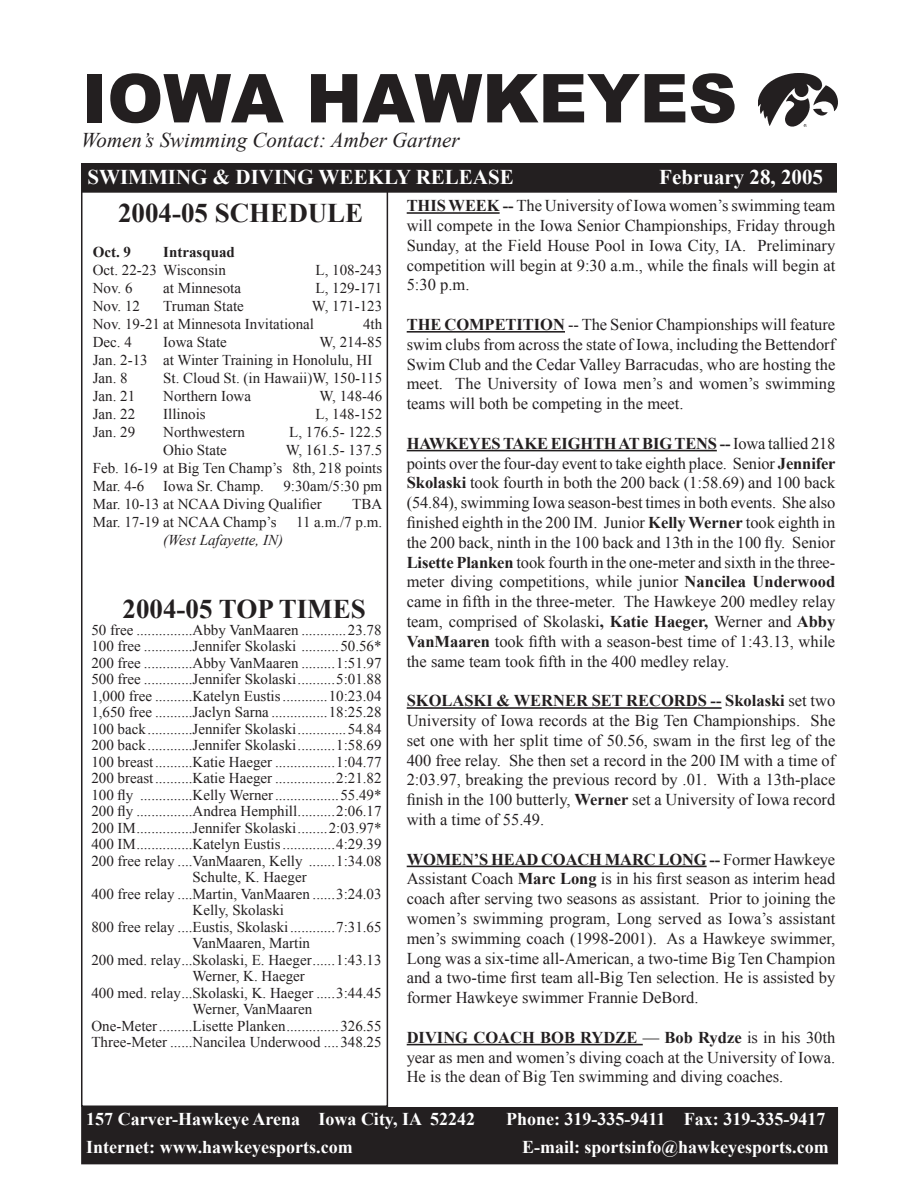
<style>
.page{position:relative;width:918px;height:1188px;background:#fff}
.page>*{position:absolute;margin:0;border:0;box-sizing:border-box;transform-origin:0 0}
.t1{font:900 67.5px "Arial";color:#231f20}
.t2{font:700 27px "Times New Roman";color:#231f20}
.t3{font:700 21px "Times New Roman";color:#fff}
.t4{font:italic 21px "Times New Roman";color:#231f20}
.t5{font:700 18px "Times New Roman";color:#fff}
.t6{font:16.5px/19.8px "Times New Roman";color:#231f20;text-align:justify}
.t7{font:15px/18px "Times New Roman";color:#231f20}
.t8{font:italic 15px "Times New Roman";color:#231f20}
.t9{font:700 15px "Times New Roman";color:#231f20}
.s1{font-weight:700}
</style>
<div class="page">
<div style="left:82px;top:164px;width:754px;height:28px;background:#231f20"></div>
<div style="left:81px;top:163px;width:756px;height:30px;border:2px solid #231f20"></div>
<div style="left:82px;top:1108px;width:755px;height:56px;background:#231f20"></div>
<div style="left:81px;top:1107px;width:757px;height:57px;border:2px solid #231f20"></div>
<img style="left:758px;top:73px;width:79px;height:54px">
<div style="left:81px;top:190px;width:307px;height:917px;border:2px solid #231f20"></div>
<hr style="left:407px;top:212px;width:93px;height:2px;background:#231f20">
<hr style="left:407px;top:331px;width:158px;height:2px;background:#231f20">
<hr style="left:407px;top:450px;width:310px;height:1px;background:#231f20">
<hr style="left:407px;top:707px;width:315px;height:2px;background:#231f20">
<hr style="left:407px;top:866px;width:300px;height:1px;background:#231f20">
<hr style="left:407px;top:1044px;width:236px;height:1px;background:#231f20">
<h1 class="t1" style="left:81px;top:49px;width:658px">IOWA HAWKEYES</h1>
<p class="t4" style="left:81px;top:126px;width:380px">Women’s Swimming Contact: Amber Gartner</p>
<p class="t3" style="left:659px;top:162px;width:165px">February 28, 2005</p>
<p class="t6" style="left:407px;top:196px;width:430px"><span class="s1">THIS WEEK --</span> The University of Iowa women’s swimming team will compete in the Iowa Senior Championships, Friday through Sunday, at the Field House Pool in Iowa City, IA. Preliminary competition will begin at 9:30 a.m., while the finals will begin at 5:30 p.m.</p>
<p class="t6" style="left:407px;top:314px;width:430px"><span class="s1">THE COMPETITION</span> -- The Senior Championships will feature swim clubs from across the state of Iowa, including the Bettendorf Swim Club and the Cedar Valley Barracudas, who are hosting the meet. The University of Iowa men’s and women’s swimming teams will both be competing in the meet.</p>
<p class="t6" style="left:407px;top:433px;width:430px"><span class="s1">HAWKEYES TAKE EIGHTH AT BIG TENS --</span> Iowa tallied 218 points over the four-day event to take eighth place. Senior <span class="s1">Jennifer Skolaski</span> took fourth in both the 200 back (1:58.69) and 100 back (54.84), swimming Iowa season-best times in both events. She also finished eighth in the 200 IM. Junior <span class="s1">Kelly Werner</span> took eighth in the 200 back, ninth in the 100 back and 13th in the 100 fly. Senior <span class="s1">Lisette Planken</span> took fourth in the one-meter and sixth in the three&shy;meter diving competitions, while junior <span class="s1">Nancilea Underwood </span>came in fifth in the three-meter. The Hawkeye 200 medley relay team, comprised of Skolaski<span class="s1">, Katie Haeger,</span> Werner and <span class="s1">Abby VanMaaren</span> took fifth with a season-best time of 1:43.13, while the same team took fifth in the 400 medley relay.</p>
<p class="t6" style="left:407px;top:691px;width:430px"><span class="s1">SKOLASKI &amp; WERNER SET RECORDS -- Skolaski</span> set two University of Iowa records at the Big Ten Championships. She set one with her split time of 50.56, swam in the first leg of the 400 free relay. She then set a record in the 200 IM with a time of 2:03.97, breaking the previous record by .01. With a 13th-place finish in the 100 butterly, <span class="s1">Werner</span> set a University of Iowa record with a time of 55.49.</p>
<p class="t6" style="left:407px;top:849px;width:430px"><span class="s1">WOMEN’S HEAD COACH MARC LONG --</span> Former Hawkeye Assistant Coach <span class="s1">Marc Long</span> is in his first season as interim head coach after serving two seasons as assistant. Prior to joining the women’s swimming program, Long served as Iowa’s assistant men’s swimming coach (1998-2001). As a Hawkeye swimmer, Long was a six-time all-American, a two-time Big Ten Champion and a two-time first team all-Big Ten selection. He is assisted by former Hawkeye swimmer Frannie DeBord.</p>
<p class="t6" style="left:407px;top:1027px;width:430px"><span class="s1">DIVING COACH BOB RYDZE</span> — <span class="s1">Bob Rydze</span> is in his 30th year as men and women’s diving coach at the University of Iowa.<br>He is the dean of Big Ten swimming and diving coaches.</p>
<p class="t3" style="left:87px;top:162px;width:428px">SWIMMING &amp; DIVING WEEKLY RELEASE</p>
<h2 class="t2" style="left:118px;top:195px;width:247px">2004-05 SCHEDULE</h2>
<p class="t9" style="left:93px;top:242px;width:40px">Oct. 9</p>
<p class="t9" style="left:163px;top:242px;width:73px">Intrasquad</p>
<p class="t7" style="left:93px;top:261px;width:135px">Oct. 22-23 Wisconsin</p>
<p class="t7" style="left:316px;top:261px;width:68px">L, 108-243</p>
<p class="t7" style="left:93px;top:279px;width:41px">Nov. 6</p>
<p class="t7" style="left:163px;top:279px;width:79px">at Minnesota</p>
<p class="t7" style="left:316px;top:279px;width:68px">L, 129-171</p>
<p class="t7" style="left:93px;top:297px;width:49px">Nov. 12</p>
<p class="t7" style="left:163px;top:297px;width:82px">Truman State</p>
<p class="t7" style="left:93px;top:297px;width:291px;text-indent:219px">W, 171-123<br>Nov. 19-21 at Minnesota Invitational</p>
<p class="t7" style="left:363px;top:315px;width:21px">4th</p>
<p class="t7" style="left:93px;top:333px;width:41px">Dec. 4</p>
<p class="t7" style="left:163px;top:333px;width:65px">Iowa State</p>
<p class="t7" style="left:93px;top:333px;width:291px;text-indent:227px">W, 214-85<br>Jan. 2-13 at Winter Training in Honolulu, HI<br>Jan. 8</p>
<p class="t7" style="left:163px;top:369px;width:221px">St. Cloud St. (in Hawaii) W, 150-115</p>
<p class="t7" style="left:93px;top:387px;width:44px">Jan. 21</p>
<p class="t7" style="left:163px;top:387px;width:89px">Northern Iowa</p>
<p class="t7" style="left:319px;top:387px;width:64px">W, 148-46</p>
<p class="t7" style="left:93px;top:405px;width:44px">Jan. 22</p>
<p class="t7" style="left:163px;top:405px;width:44px">Illinois</p>
<p class="t7" style="left:316px;top:405px;width:68px">L, 148-152</p>
<p class="t7" style="left:93px;top:423px;width:44px">Jan. 29</p>
<p class="t7" style="left:163px;top:423px;width:83px">Northwestern</p>
<p class="t7" style="left:289px;top:423px;width:94px">L, 176.5- 122.5</p>
<p class="t7" style="left:163px;top:441px;width:65px">Ohio State</p>
<p class="t7" style="left:93px;top:441px;width:291px;text-align:justify;text-indent:193px">W, 161.5- 137.5<br>Feb. 16-19 at Big Ten Champ’s 8th, 218 points Mar. 4-6</p>
<p class="t7" style="left:93px;top:477px;width:291px;text-indent:191px">9:30am/5:30 pm<br>Mar. 10-13 at NCAA Diving Qualifier</p>
<p class="t7" style="left:163px;top:477px;width:102px">Iowa Sr. Champ.</p>
<p class="t7" style="left:352px;top:495px;width:31px">TBA</p>
<p class="t7" style="left:93px;top:513px;width:185px">Mar. 17-19 at NCAA Champ’s</p>
<p class="t7" style="left:296px;top:513px;width:88px">11 a.m./7 p.m.</p>
<p class="t8" style="left:163px;top:530px;width:121px">(West Lafayette, IN)</p>
<h2 class="t2" style="left:123px;top:590px;width:245px">2004-05 TOP TIMES</h2>
<p class="t7" style="left:91px;top:620px;width:292px">50 free ...............Abby VanMaaren ............23.78</p>
<p class="t7" style="left:91px;top:637px;width:292px">100 free .............Jennifer Skolaski ..........50.56*</p>
<p class="t7" style="left:91px;top:653px;width:292px">200 free .............Abby VanMaaren .........1:51.97</p>
<p class="t7" style="left:91px;top:670px;width:292px">500 free .............Jennifer Skolaski ..........5:01.88</p>
<p class="t7" style="left:91px;top:686px;width:292px">1,000 free ..........Katelyn Eustis ............10:23.04</p>
<p class="t7" style="left:91px;top:703px;width:292px">1,650 free ..........Jaclyn Sarna ...............18:25.28</p>
<p class="t7" style="left:91px;top:719px;width:292px">100 back ............Jennifer Skolaski .............54.84</p>
<p class="t7" style="left:91px;top:736px;width:292px">200 back ............Jennifer Skolaski ..........1:58.69</p>
<p class="t7" style="left:91px;top:752px;width:292px">100 breast ..........Katie Haeger ................1:04.77</p>
<p class="t7" style="left:91px;top:769px;width:292px">200 breast ..........Katie Haeger ................2:21.82</p>
<p class="t7" style="left:91px;top:785px;width:292px">100 fly ..............Kelly Werner .................55.49*</p>
<p class="t7" style="left:91px;top:802px;width:292px">200 fly ...............Andrea Hemphill ..........2:06.17</p>
<p class="t7" style="left:91px;top:818px;width:292px">200 IM ...............Jennifer Skolaski ........2:03.97*</p>
<p class="t7" style="left:91px;top:835px;width:292px">400 IM ...............Katelyn Eustis ..............4:29.39</p>
<p class="t7" style="left:91px;top:851px;width:292px">200 free relay ....VanMaaren, Kelly .......1:34.08</p>
<p class="t7" style="left:193px;top:868px;width:116px">Schulte, K. Haeger</p>
<p class="t7" style="left:91px;top:884px;width:292px">400 free relay ....Martin, VanMaaren ......3:24.03</p>
<p class="t7" style="left:193px;top:901px;width:93px">Kelly, Skolaski</p>
<p class="t7" style="left:91px;top:917px;width:292px">800 free relay ....Eustis, Skolaski ............7:31.65</p>
<p class="t7" style="left:193px;top:934px;width:119px">VanMaaren, Martin</p>
<p class="t7" style="left:91px;top:950px;width:292px">200 med. relay ...Skolaski, E. Haeger ......1:43.13</p>
<p class="t7" style="left:193px;top:967px;width:114px">Werner, K. Haeger</p>
<p class="t7" style="left:91px;top:983px;width:292px">400 med. relay ...Skolaski, K. Haeger .....3:44.45</p>
<p class="t7" style="left:193px;top:1000px;width:121px">Werner, VanMaaren</p>
<p class="t7" style="left:91px;top:1016px;width:292px">One-Meter .........Lisette Planken ..............326.55</p>
<p class="t7" style="left:91px;top:1033px;width:292px">Three-Meter ......Nancilea Underwood ....348.25</p>
<p class="t5" style="left:86px;top:1107px;width:390px">157 Carver-Hawkeye Arena Iowa City, IA 52242</p>
<p class="t5" style="left:506px;top:1107px;width:321px">Phone: 319-335-9411 Fax: 319-335-9417</p>
<p class="t5" style="left:86px;top:1134px;width:268px">Internet: www.hawkeyesports.com</p>
<p class="t5" style="left:522px;top:1134px;width:308px">E-mail: sportsinfo@hawkeyesports.com</p>
</div>
